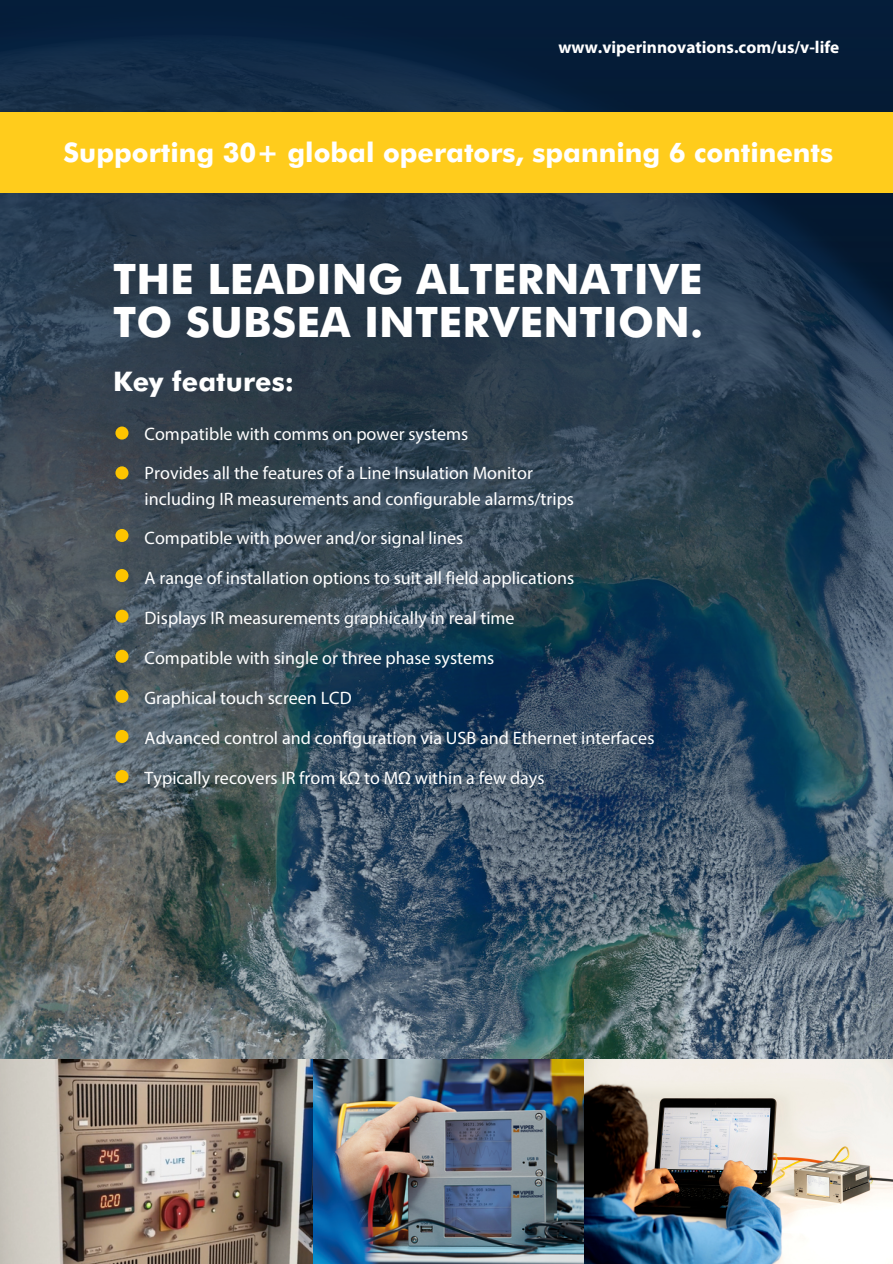
<style>
.page{position:relative;width:893px;height:1264px;background:#fff}
.page>*{position:absolute;margin:0;border:0;box-sizing:border-box;transform-origin:0 0}
.t1{font:800 42px/42.8px "Futura BT";letter-spacing:.005em;color:#fff}
.t2{font:800 27px "Futura BT";color:#fff}
.t3{font:18px "Myriad Pro";color:#fff}
.t4{font:700 17.25px "Myriad Pro";color:#fff}
</style>
<div class="page">
<img style="left:0;top:0;width:892px;height:1059px">
<div style="left:115px;top:426px;width:13px;height:13px;background:#fdc400;border-radius:50%"></div>
<div style="left:115px;top:466px;width:13px;height:13px;background:#fdc400;border-radius:50%"></div>
<div style="left:115px;top:529px;width:13px;height:13px;background:#fdc400;border-radius:50%"></div>
<div style="left:115px;top:569px;width:13px;height:13px;background:#fdc400;border-radius:50%"></div>
<div style="left:115px;top:609px;width:13px;height:13px;background:#fdc400;border-radius:50%"></div>
<div style="left:115px;top:649px;width:13px;height:14px;background:#fdc400;border-radius:50%"></div>
<div style="left:115px;top:690px;width:13px;height:13px;background:#fdc400;border-radius:50%"></div>
<div style="left:115px;top:730px;width:13px;height:13px;background:#fdc400;border-radius:50%"></div>
<div style="left:115px;top:770px;width:13px;height:13px;background:#fdc400;border-radius:50%"></div>
<div style="left:0;top:112px;width:892px;height:80px;background:#ffcc1c"></div>
<img style="left:0;top:1059px;width:313px;height:204px">
<img style="left:313px;top:1059px;width:579px;height:204px">
<p class="t4" style="left:558px;top:40px;width:282px">www.viperinnovations.com/us/v-life</p>
<p class="t2" style="left:64px;top:134px;width:771px">Supporting 30+ global operators, spanning 6 continents</p>
<p class="t1" style="left:113px;top:256px;width:591px">THE LEADING ALTERNATIVE<br>TO SUBSEA INTERVENTION.</p>
<p class="t2" style="left:113px;top:363px;width:183px">Key features:</p>
<p class="t3" style="left:145px;top:426px;width:325px">Compatible with comms on power systems</p>
<p class="t3" style="left:145px;top:465px;width:390px">Provides all the features of a Line Insulation Monitor</p>
<p class="t3" style="left:145px;top:491px;width:431px">including IR measurements and configurable alarms/trips</p>
<p class="t3" style="left:145px;top:531px;width:320px">Compatible with power and/or signal lines</p>
<p class="t3" style="left:145px;top:570px;width:431px">A range of installation options to suit all field applications</p>
<p class="t3" style="left:145px;top:610px;width:371px">Displays IR measurements graphically in real time</p>
<p class="t3" style="left:145px;top:650px;width:351px">Compatible with single or three phase systems</p>
<p class="t3" style="left:145px;top:690px;width:208px">Graphical touch screen LCD</p>
<p class="t3" style="left:145px;top:730px;width:511px">Advanced control and configuration via USB and Ethernet interfaces</p>
<p class="t3" style="left:145px;top:770px;width:401px">Typically recovers IR from kΩ to MΩ within a few days</p>
</div>
